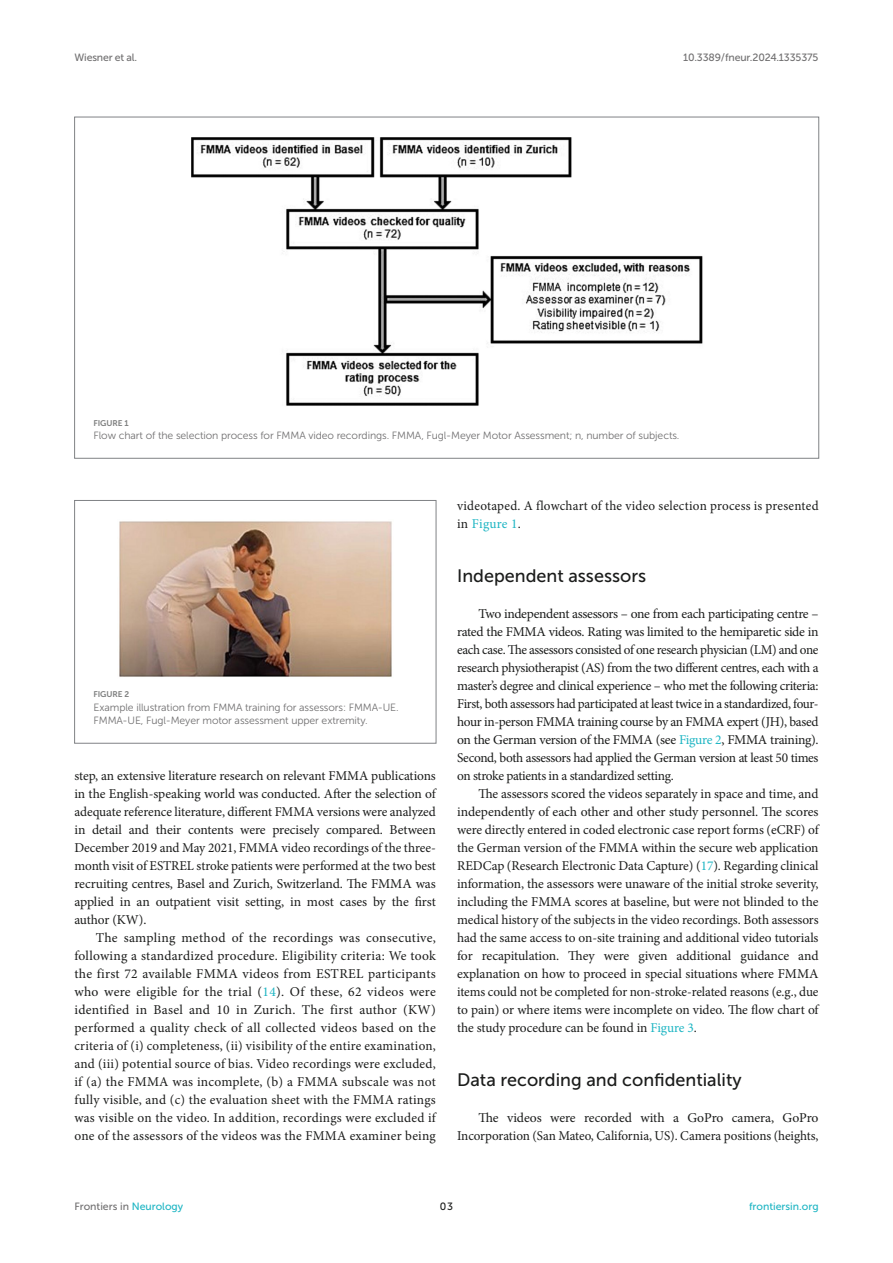
<style>
.page{position:relative;width:893px;height:1263px;background:#fff}
.page>*{position:absolute;margin:0;border:0;box-sizing:border-box;transform-origin:0 0}
.HEAD_2{font:18px "Museo Sans 500";color:#1b1c1b}
.TEXT{font:13.5px/18px "Minion Pro";letter-spacing:.01em;color:#1b1c1b;text-align:justify}
.TEXT_FLUSH{font:13.5px/18px "Minion Pro";letter-spacing:-.015em;color:#1b1c1b;text-align:justify}
.FIG_LEG{font:10.5px/13.5px "Museo Sans 300";letter-spacing:-.01em;color:#706f70}
.t1{font:10.5px "Museo Sans 500";letter-spacing:-.015em;color:#706f70}
.t2{font:10.5px "Museo Sans 500";color:#1db5c3}
.t3{font:10.5px "Museo Sans 500";color:#1b1c1b}
.FIG_HD{font:8.25px "Museo Sans 700";letter-spacing:-.01em;color:#7e7f7f}
.s1{color:#1db5c3}
</style>
<div class="page">
<img style="left:191px;top:137px;width:512px;height:269px">
<img style="left:119px;top:521px;width:273px;height:156px">
<div style="left:74px;top:500px;width:362px;height:243px;border:1px solid #808285"></div>
<p class="t1" style="left:74px;top:51px;width:64px">Wiesner et al.</p>
<p class="t1" style="left:683px;top:51px;width:137px">10.3389/fneur.2024.1335375</p>
<p class="FIG_HD" style="left:94px;top:418px;width:37px">FIGURE 1</p>
<p class="FIG_LEG" style="left:94px;top:429px;width:587px">Flow chart of the selection process for FMMA video recordings. FMMA, Fugl-Meyer Motor Assessment; n, number of subjects.</p>
<p class="FIG_HD" style="left:94px;top:690px;width:37px">FIGURE 2</p>
<p class="FIG_LEG" style="left:94px;top:700px;width:307px">Example illustration from FMMA training for assessors: FMMA-UE.<br>FMMA-UE, Fugl-Meyer motor assessment upper extremity.</p>
<p class="TEXT" style="left:74px;top:767px;width:363px">step, an extensive literature research on relevant FMMA publications in the English-speaking world was conducted. After the selection of adequate reference literature, different FMMA versions were analyzed in detail and their contents were precisely compared. Between December 2019 and May 2021, FMMA video recordings of the three&shy;month visit of ESTREL stroke patients were performed at the two best recruiting centres, Basel and Zurich, Switzerland. The FMMA was applied in an outpatient visit setting, in most cases by the first author (KW).</p>
<p class="TEXT" style="left:74px;top:929px;width:363px;text-indent:21px">The sampling method of the recordings was consecutive, following a standardized procedure. Eligibility criteria: We took the first 72 available FMMA videos from ESTREL participants who were eligible for the trial (<span class="s1">14</span>). Of these, 62 videos were identified in Basel and 10 in Zurich. The first author (KW) performed a quality check of all collected videos based on the criteria of (i) completeness, (ii) visibility of the entire examination, and (iii) potential source of bias. Video recordings were excluded, if (a) the FMMA was incomplete, (b) a FMMA subscale was not fully visible, and (c) the evaluation sheet with the FMMA ratings was visible on the video. In addition, recordings were excluded if one of the assessors of the videos was the FMMA examiner being</p>
<p class="TEXT" style="left:457px;top:497px;width:363px">videotaped. A flowchart of the video selection process is presented in <span class="s1">Figure 1</span>.</p>
<p class="HEAD_2" style="left:457px;top:566px;width:191px">Independent assessors</p>
<p class="TEXT_FLUSH" style="left:457px;top:605px;width:363px;text-indent:21px">Two independent assessors – one from each participating centre – rated the FMMA videos. Rating was limited to the hemiparetic side in each case. The assessors consisted of one research physician (LM) and one research physiotherapist (AS) from the two different centres, each with a master’s degree and clinical experience – who met the following criteria:<br>First, both assessors had participated at least twice in a standardized, four&shy;hour in-person FMMA training course by an FMMA expert (JH), based on the German version of the FMMA (see <span class="s1">Figure 2</span>, FMMA training).<br>Second, both assessors had applied the German version at least 50 times on stroke patients in a standardized setting.</p>
<p class="TEXT" style="left:457px;top:785px;width:363px;text-indent:21px">The assessors scored the videos separately in space and time, and independently of each other and other study personnel. The scores were directly entered in coded electronic case report forms (eCRF) of the German version of the FMMA within the secure web application REDCap (Research Electronic Data Capture) (<span class="s1">17</span>). Regarding clinical information, the assessors were unaware of the initial stroke severity, including the FMMA scores at baseline, but were not blinded to the medical history of the subjects in the video recordings. Both assessors had the same access to on-site training and additional video tutorials for recapitulation. They were given additional guidance and explanation on how to proceed in special situations where FMMA items could not be completed for non-stroke-related reasons (e.g., due to pain) or where items were incomplete on video. The flow chart of the study procedure can be found in <span class="s1">Figure 3</span>.</p>
<p class="HEAD_2" style="left:457px;top:1070px;width:286px">Data recording and confidentiality</p>
<p class="TEXT_FLUSH" style="left:457px;top:1109px;width:363px;text-align:right">The videos were recorded with a GoPro camera, GoPro<br>Incorporation (San Mateo, California, US). Camera positions (heights,</p>
<p class="t1" style="left:74px;top:1200px;width:110px">Frontiers in <span class="s1">Neurology</span></p>
<p class="t3" style="left:440px;top:1200px;width:15px">03</p>
<p class="t2" style="left:749px;top:1200px;width:71px">frontiersin.org</p>
</div>
